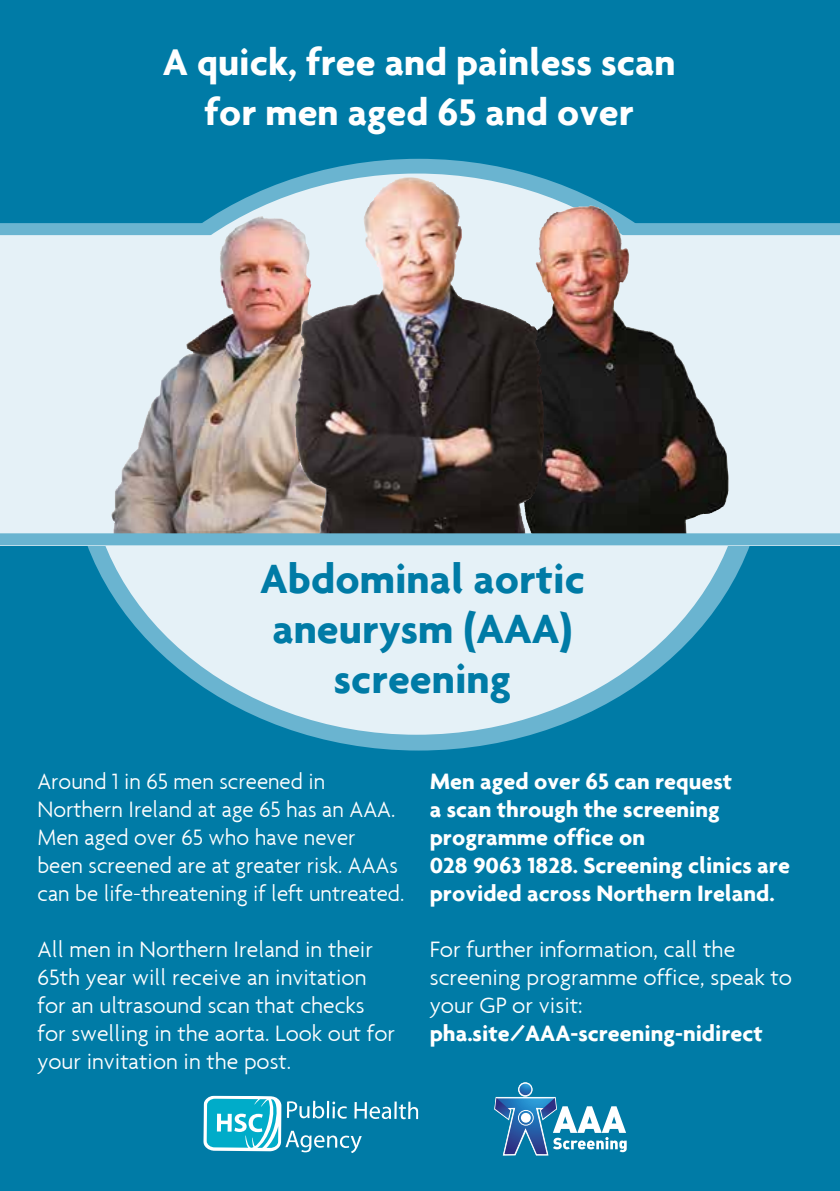
<style>
.page{position:relative;width:840px;height:1191px;background:#fff}
.page>*{position:absolute;margin:0;border:0;box-sizing:border-box;transform-origin:0 0}
.t1{font:700 44px/50px "Agenda";color:#007ba6;text-align:center}
.t2{font:700 40px/50px "Agenda";color:#fff;text-align:center}
.t3{font:300 24px/28px "Agenda";color:#fff}
.t4{font:700 24px/28px "Agenda";color:#fff}
.t5{font:300 24px/28px "Agenda";color:#fff;scale:.96 1}
</style>
<div class="page">
<div style="left:0;top:0;width:839px;height:248px;background:#007ba6"></div>
<div style="left:0;top:545px;width:839px;height:646px;background:#007ba6"></div>
<div style="left:75px;top:163px;width:687px;height:583px;background:#6ab4d0;border-radius:50%"></div>
<div style="left:0;top:229px;width:839px;height:316px;background:#e5f1f7"></div>
<div style="left:0;top:223px;width:839px;height:12px;background:#6ab4d0"></div>
<div style="left:518px;top:1082px;width:13px;height:14px;border:1px solid #fff;border-radius:50%"></div>
<svg style="left:494px;top:1083px;width:132px;height:72px"></svg>
<svg style="left:203px;top:1095px;width:215px;height:58px"></svg>
<svg style="left:87px;top:173px;width:658px;height:561px;background:#a4a6a8"></svg>
<img style="left:500px;top:206px;width:89px;height:187px">
<img style="left:110px;top:224px;width:272px;height:309px">
<img style="left:333px;top:177px;width:77px;height:132px">
<div style="left:0;top:533px;width:839px;height:12px;background:#6ab4d0"></div>
<h2 class="t2" style="left:163px;top:36px;width:514px">A quick, free and painless scan for men aged 65 and over</h2>
<h1 class="t1" style="left:260px;top:552px;width:326px">Abdominal aortic aneurysm (AAA) screening</h1>
<p class="t5" style="left:37px;top:766px;width:383px">Around 1 in 65 men screened in Northern Ireland at age 65 has an AAA.<br>Men aged over 65 who have never been screened are at greater risk. AAAs can be life-threatening if left untreated.</p>
<p class="t3" style="left:37px;top:934px;width:359px">All men in Northern Ireland in their 65th year will receive an invitation for an ultrasound scan that checks for swelling in the aorta. Look out for your invitation in the post.</p>
<p class="t4" style="left:429px;top:767px;width:361px">Men aged over 65 can request<br>a scan through the screening programme office on<br>028 9063 1828. Screening clinics are provided across Northern Ireland.</p>
<p class="t3" style="left:429px;top:935px;width:363px">For further information, call the screening programme office, speak to your GP or visit:</p>
<p class="t4" style="left:429px;top:1019px;width:334px">pha.site/AAA-screening-nidirect</p>
</div>
